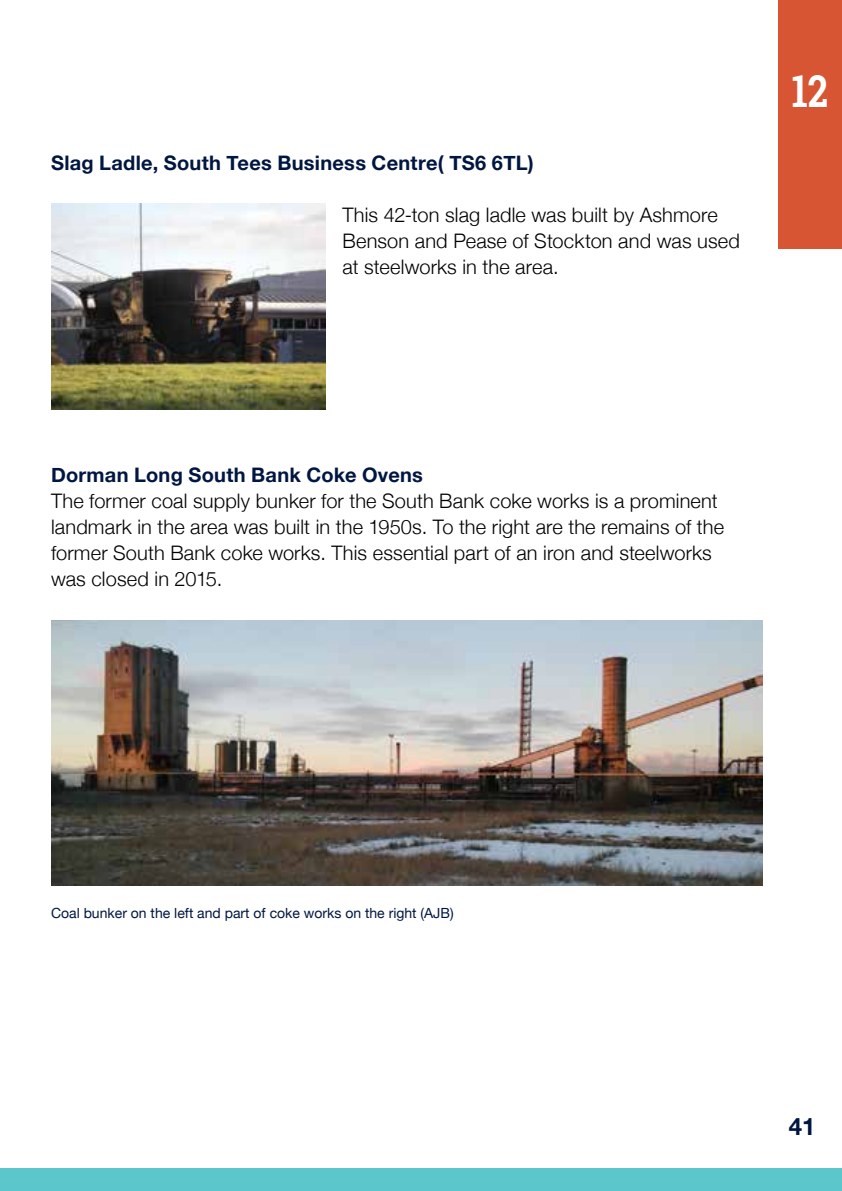
<style>
.page{position:relative;width:842px;height:1191px;background:#fff}
.page>*{position:absolute;margin:0;border:0;box-sizing:border-box;transform-origin:0 0}
.t1{font:700 44px "Roboto Slab";color:#fff;scale:.83 1}
.t2{font:700 24px "Helvetica Neue";color:#001641}
.t3{font:300 20px/26px "Helvetica Neue";letter-spacing:.005em;color:#000}
.t4{font:700 20px "Helvetica Neue";letter-spacing:.015em;color:#001641}
.t5{font:14px "Helvetica Neue";color:#001641}
</style>
<div class="page">
<div style="left:779px;top:0;width:63px;height:248px;background:#d75532"></div>
<div style="left:0;top:1168px;width:842px;height:23px;background:#5bc6cc"></div>
<img style="left:51px;top:620px;width:712px;height:265px">
<img style="left:51px;top:203px;width:274px;height:206px">
<p class="t4" style="left:51px;top:147px;width:484px">Slag Ladle, South Tees Business Centre( TS6 6TL)</p>
<p class="t3" style="left:342px;top:200px;width:399px">This 42-ton slag ladle was built by Ashmore<br>Benson and Pease of Stockton and was used at steelworks in the area.</p>
<h1 class="t1" style="left:792px;top:61px;width:45px">12</h1>
<p class="t4" style="left:51px;top:459px;width:373px">Dorman Long South Bank Coke Ovens</p>
<p class="t3" style="left:51px;top:486px;width:675px">The former coal supply bunker for the South Bank coke works is a prominent landmark in the area was built in the 1950s. To the right are the remains of the former South Bank coke works. This essential part of an iron and steelworks was closed in 2015.</p>
<p class="t5" style="left:51px;top:903px;width:404px">Coal bunker on the left and part of coke works on the right (AJB)</p>
<p class="t2" style="left:789px;top:1107px;width:28px">41</p>
</div>
